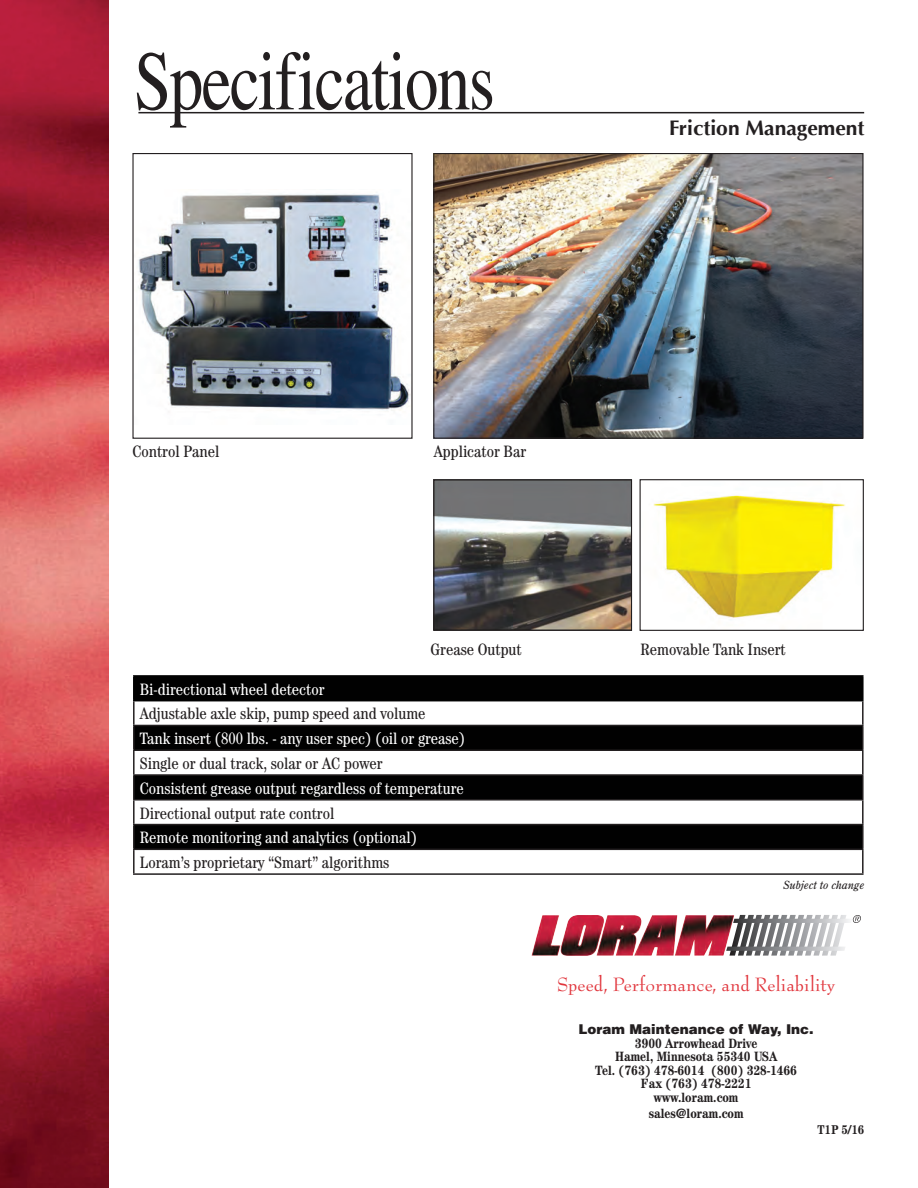
<style>
.page{position:relative;width:918px;height:1188px;background:#fff}
.page>*{position:absolute;margin:0;border:0;box-sizing:border-box;transform-origin:0 0}
.t1{font:84px "Times";letter-spacing:-.025em;color:#231f20;scale:.8 1}
.t2{font:21px "Bernhard Modern";color:#e1353c}
.t3{font:700 21px "Optima";color:#231f20}
.t4{font:condensed 16.5px/24.8px "Century";color:#fff}
.t5{font:condensed 16.5px "Century";color:#231f20}
.t6{font:700 condensed 13.5px/13.5px "Century";color:#231f20;text-align:center}
.t7{font:700 condensed 12.75px "Century";color:#231f20}
.t8{font:italic 11.25px "Century Old Style";color:#231f20}
.s1{color:#231f20}
.s2{font-family:"Helvetica";font-weight:900;font-stretch:normal}
</style>
<div class="page">
<img style="left:0;top:0;width:108px;height:1188px">
<svg style="left:135px;top:677px;width:727px;height:172px;fill:#010101"></svg>
<hr style="left:133px;top:701px;width:2px;height:24px;background:#231f20">
<hr style="left:862px;top:701px;width:2px;height:24px;background:#231f20">
<hr style="left:133px;top:725px;width:731px;height:1px;background:#231f20">
<hr style="left:133px;top:726px;width:2px;height:23px;background:#231f20">
<hr style="left:862px;top:726px;width:2px;height:23px;background:#231f20">
<hr style="left:133px;top:749px;width:731px;height:2px;background:#231f20">
<hr style="left:133px;top:751px;width:2px;height:23px;background:#231f20">
<hr style="left:862px;top:751px;width:2px;height:23px;background:#231f20">
<hr style="left:133px;top:774px;width:731px;height:2px;background:#231f20">
<hr style="left:133px;top:776px;width:2px;height:23px;background:#231f20">
<hr style="left:862px;top:776px;width:2px;height:23px;background:#231f20">
<hr style="left:133px;top:799px;width:731px;height:2px;background:#231f20">
<hr style="left:133px;top:801px;width:2px;height:23px;background:#231f20">
<hr style="left:862px;top:801px;width:2px;height:23px;background:#231f20">
<hr style="left:133px;top:824px;width:731px;height:1px;background:#231f20">
<hr style="left:133px;top:825px;width:2px;height:24px;background:#231f20">
<hr style="left:862px;top:825px;width:2px;height:24px;background:#231f20">
<hr style="left:133px;top:849px;width:731px;height:1px;background:#231f20">
<hr style="left:133px;top:850px;width:2px;height:23px;background:#231f20">
<hr style="left:862px;top:850px;width:2px;height:23px;background:#231f20">
<hr style="left:133px;top:873px;width:731px;height:2px;background:#231f20">
<hr style="left:133px;top:675px;width:731px;height:2px;background:#010101">
<hr style="left:133px;top:677px;width:2px;height:23px;background:#010101">
<hr style="left:862px;top:677px;width:2px;height:23px;background:#010101">
<hr style="left:133px;top:700px;width:731px;height:1px;background:#010101">
<img style="left:531px;top:915px;width:195px;height:41px">
<svg style="left:726px;top:915px;width:135px;height:41px"></svg>
<hr style="left:138px;top:112px;width:726px;height:1px;background:#231f20">
<img style="left:435px;top:481px;width:195px;height:148px">
<div style="left:433px;top:479px;width:199px;height:152px;border:1px solid #231f20"></div>
<img style="left:653px;top:495px;width:193px;height:125px">
<div style="left:640px;top:479px;width:224px;height:152px;border:1px solid #231f20"></div>
<img style="left:435px;top:155px;width:427px;height:282px">
<div style="left:433px;top:153px;width:431px;height:286px;border:1px solid #231f20"></div>
<img style="left:138px;top:193px;width:273px;height:218px">
<div style="left:132px;top:153px;width:281px;height:286px;border:1px solid #231f20"></div>
<p class="t1" style="left:134px;top:34px;width:453px">Specifications</p>
<p class="t1" style="left:104px;top:57px;width:453px">Specifications</p>
<p class="t5" style="left:132px;top:442px;width:89px">Control Panel</p>
<p class="t5" style="left:434px;top:441px;width:94px">Applicator Bar</p>
<p class="t3" style="left:669px;top:116px;width:197px">Friction Management</p>
<p class="t5" style="left:430px;top:639px;width:93px">Grease Output</p>
<p class="t5" style="left:640px;top:639px;width:147px">Removable Tank Insert</p>
<p class="t4" style="left:140px;top:677px;width:327px">Bi-directional wheel detector<br><span class="s1">Adjustable axle skip, pump speed and volume<br></span>Tank insert (800 lbs. - any user spec) (oil or grease)<br><span class="s1">Single or dual track, solar or AC power<br></span>Consistent grease output regardless of temperature <span class="s1">Directional output rate control<br></span>Remote monitoring and analytics (optional)<br><span class="s1">Loram’s proprietary “Smart” algorithms</span></p>
<p class="t8" style="left:783px;top:878px;width:83px">Subject to change</p>
<p class="t2" style="left:557px;top:973px;width:280px">Speed, Performance, and Reliability</p>
<p class="t6" style="left:579px;top:1023px;width:237px"><span class="s2">Loram Maintenance of Way, Inc.<br></span>3900 Arrowhead Drive<br>Hamel, Minnesota 55340 USA<br>Tel. (763) 478-6014 (800) 328-1466<br>Fax (763) 478-2221<br>www.loram.com</p>
<p class="t6" style="left:649px;top:1106px;width:96px">sales@loram.com</p>
<p class="t7" style="left:818px;top:1122px;width:48px">T1P 5/16</p>
</div>
